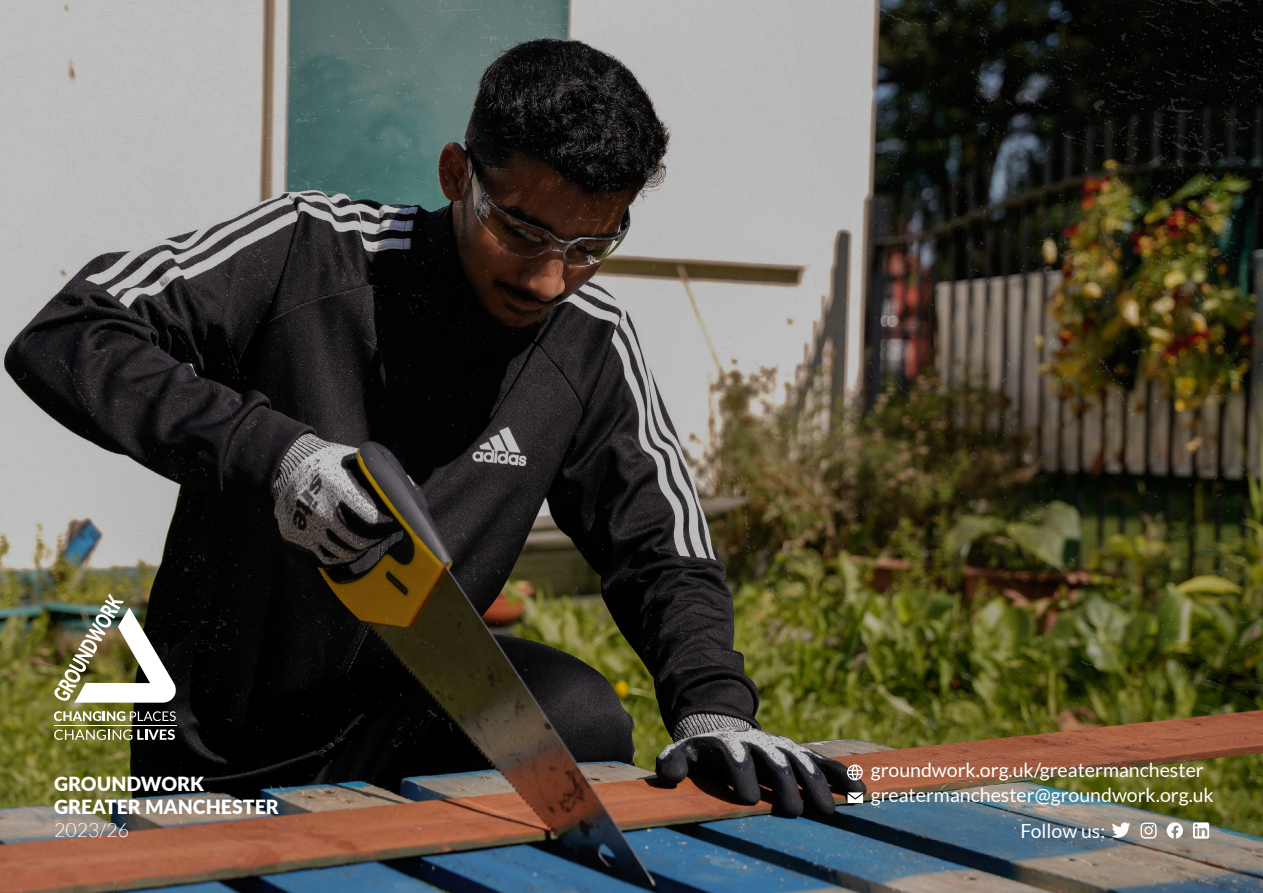
<style>
.page{position:relative;width:1263px;height:893px;background:#fff}
.page>*{position:absolute;margin:0;border:0;box-sizing:border-box;transform-origin:0 0}
.t1{font:19.5px/25.5px "Lato";color:#fff}
.t2{font:900 19.5px/23.4px "Lato";color:#fff}
.t3{font:300 19.5px "Lato";color:#fff}
</style>
<div class="page">
<img style="left:0;top:0;width:1263px;height:893px">
<img style="left:54px;top:593px;width:122px;height:110px">
<svg style="left:54px;top:711px;width:122px;height:10px"></svg>
<svg style="left:54px;top:729px;width:121px;height:11px"></svg>
<hr style="left:54px;top:725px;width:122px;height:1px;background:#fff">
<svg style="left:847px;top:792px;width:16px;height:11px"></svg>
<svg style="left:847px;top:764px;width:16px;height:16px"></svg>
<svg style="left:1167px;top:822px;width:16px;height:17px"></svg>
<svg style="left:1140px;top:822px;width:16px;height:17px"></svg>
<svg style="left:1112px;top:822px;width:18px;height:16px"></svg>
<svg style="left:1193px;top:822px;width:16px;height:17px"></svg>
<p class="t2" style="left:54px;top:771px;width:226px">GROUNDWORK<br>GREATER MANCHESTER</p>
<p class="t3" style="left:54px;top:820px;width:76px">2023/26</p>
<p class="t1" style="left:871px;top:757px;width:345px">groundwork.org.uk/greatermanchester greatermanchester@groundwork.org.uk</p>
<p class="t1" style="left:1020px;top:818px;width:86px">Follow us:</p>
</div>
